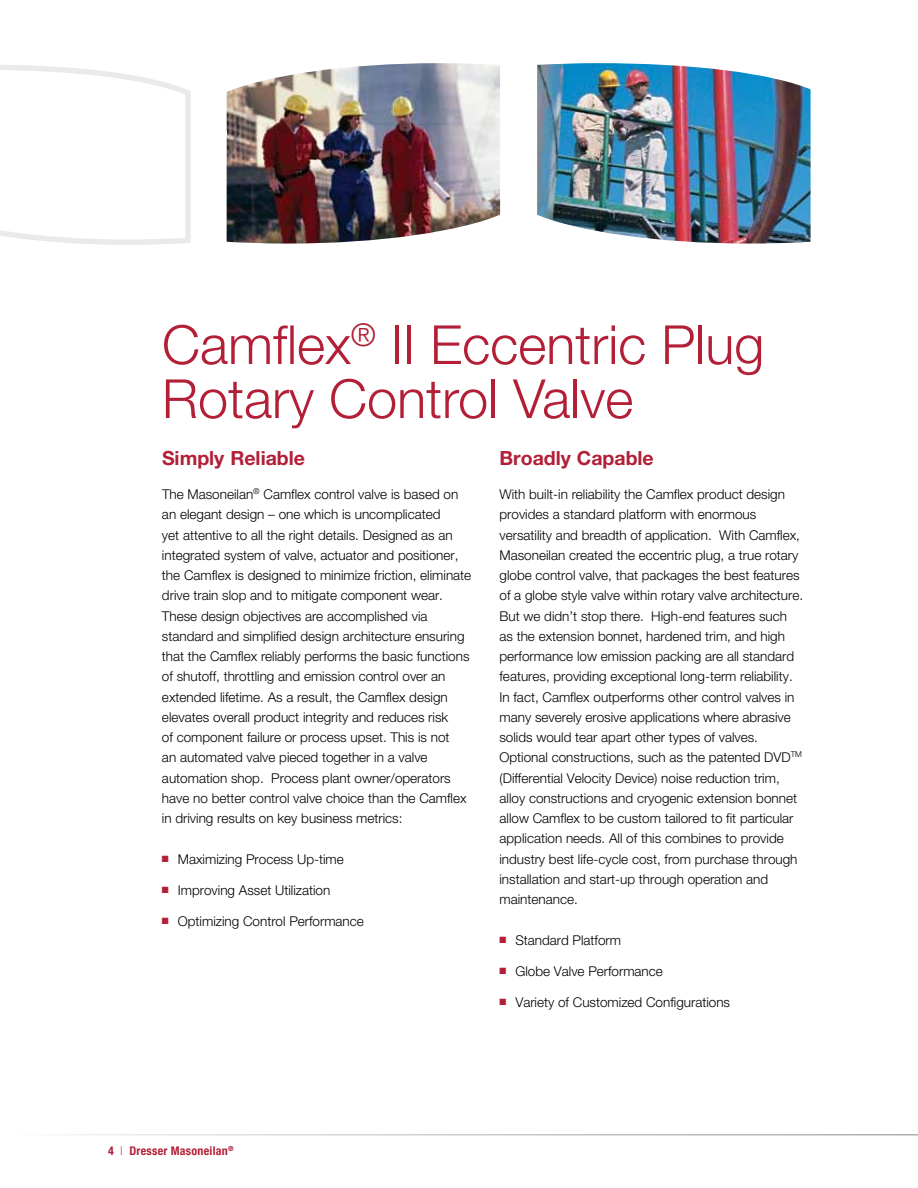
<style>
.page{position:relative;width:918px;height:1188px;background:#fff}
.page>*{position:absolute;margin:0;border:0;box-sizing:border-box;transform-origin:0 0}
.t1{font:300 54px/54px "Helvetica Neue LT Std";color:#b21f36}
.t2{font:700 19.5px "Helvetica Neue LT Std";color:#b21f36}
.t3{font:300 13.5px/20.2px "Helvetica Neue LT Std";color:#000}
.t4{font:700 condensed 12px "Helvetica Neue LT Std";letter-spacing:.02em;color:#b21f36}
.s1{color:#b21f36}
.s2{font-weight:300}
</style>
<div class="page">
<img style="left:537px;top:63px;width:274px;height:181px">
<img style="left:226px;top:63px;width:275px;height:181px">
<svg style="left:0;top:65px;width:191px;height:180px"></svg>
<h1 class="t1" style="left:162px;top:317px;width:604px">Camflex<sup>®</sup> II Eccentric Plug<br>Rotary Control Valve</h1>
<h2 class="t2" style="left:162px;top:446px;width:145px">Simply Reliable</h2>
<p class="t3" style="left:162px;top:484px;width:311px">The Masoneilan<sup>®</sup> Camflex control valve is based on an elegant design – one which is uncomplicated<br>yet attentive to all the right details. Designed as an integrated system of valve, actuator and positioner, the Camflex is designed to minimize friction, eliminate drive train slop and to mitigate component wear.<br>These design objectives are accomplished via standard and simplified design architecture ensuring that the Camflex reliably performs the basic functions of shutoff, throttling and emission control over an extended lifetime. As a result, the Camflex design elevates overall product integrity and reduces risk<br>of component failure or process upset. This is not<br>an automated valve pieced together in a valve automation shop. Process plant owner/operators have no better control valve choice than the Camflex in driving results on key business metrics:</p>
<p class="t3" style="left:162px;top:848px;width:183px"><span class="s1">■</span> Maximizing Process Up-time</p>
<p class="t3" style="left:162px;top:880px;width:170px"><span class="s1">■</span> Improving Asset Utilization</p>
<p class="t3" style="left:162px;top:911px;width:203px"><span class="s1">■</span> Optimizing Control Performance</p>
<h2 class="t2" style="left:500px;top:446px;width:156px">Broadly Capable</h2>
<p class="t3" style="left:500px;top:484px;width:305px">With built-in reliability the Camflex product design provides a standard platform with enormous versatility and breadth of application. With Camflex, Masoneilan created the eccentric plug, a true rotary globe control valve, that packages the best features of a globe style valve within rotary valve architecture.<br>But we didn’t stop there. High-end features such as the extension bonnet, hardened trim, and high performance low emission packing are all standard features, providing exceptional long-term reliability.<br>In fact, Camflex outperforms other control valves in many severely erosive applications where abrasive solids would tear apart other types of valves.<br>Optional constructions, such as the patented DVD<sup>TM </sup>(Differential Velocity Device) noise reduction trim, alloy constructions and cryogenic extension bonnet allow Camflex to be custom tailored to fit particular application needs. All of this combines to provide industry best life-cycle cost, from purchase through installation and start-up through operation and maintenance.</p>
<p class="t3" style="left:499px;top:929px;width:123px"><span class="s1">■</span> Standard Platform</p>
<p class="t3" style="left:499px;top:961px;width:165px"><span class="s1">■</span> Globe Valve Performance</p>
<p class="t3" style="left:499px;top:992px;width:232px"><span class="s1">■</span> Variety of Customized Configurations</p>
<p class="t4" style="left:108px;top:1143px;width:127px">4 <span class="s2">|</span> Dresser Masoneilan<sup>®</sup></p>
</div>
